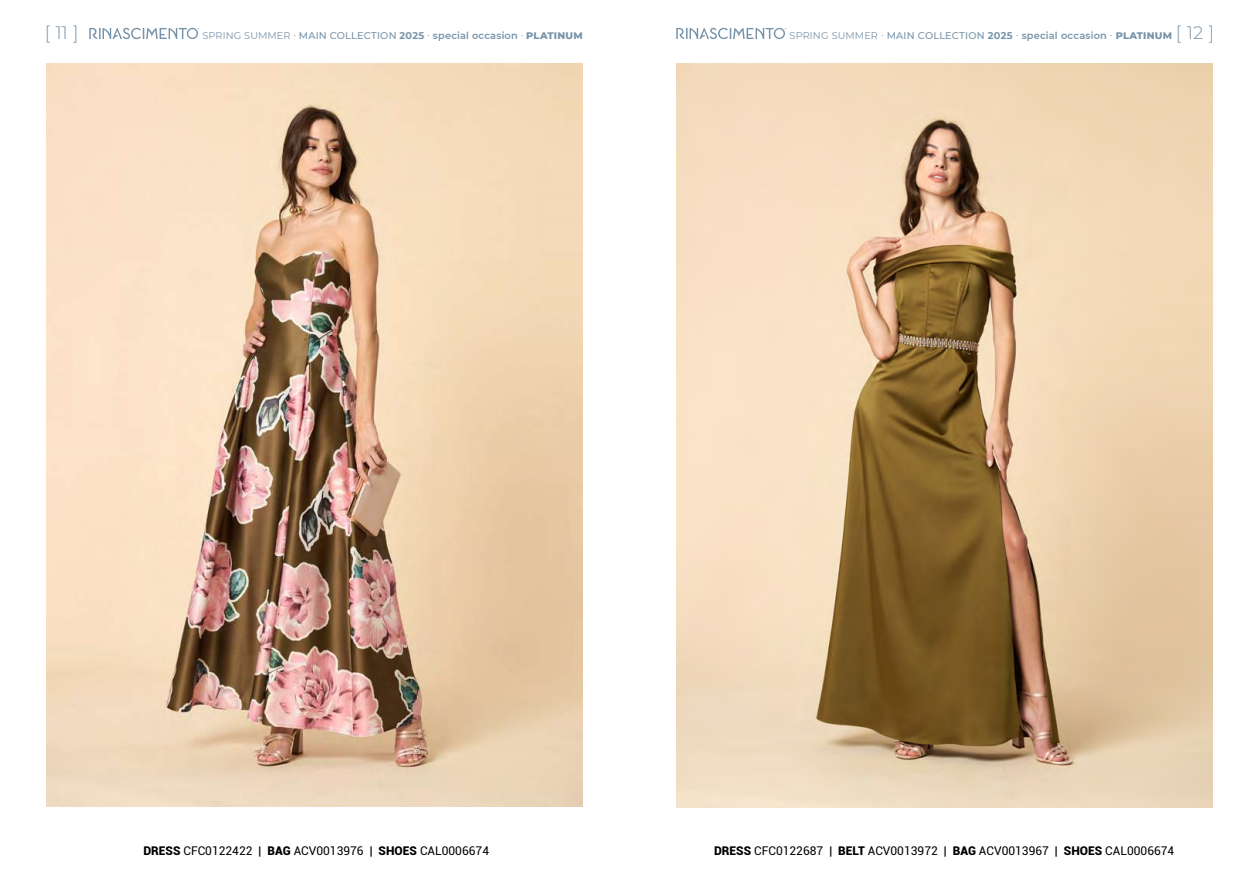
<style>
.page{position:relative;width:1259px;height:893px;background:#fff}
.page>*{position:absolute;margin:0;border:0;box-sizing:border-box;transform-origin:0 0}
.t1{font:300 18px "Montserrat";color:#7793a9}
.t2{font:12px "Roboto";color:#000}
.t3{font:9.75px "Montserrat";letter-spacing:.01em;color:#7793a9}
.s1{font-weight:500}
.s2{font-weight:700}
.s3{font-weight:600}
.s4{font-weight:800}
.s5{font-weight:300;font-size:18px}
.s6{font-weight:900}
</style>
<div class="page">
<img style="left:676px;top:64px;width:536px;height:744px">
<img style="left:47px;top:64px;width:536px;height:742px">
<svg style="left:89px;top:28px;width:110px;height:11px"></svg>
<svg style="left:676px;top:28px;width:110px;height:11px"></svg>
<h1 class="t1" style="left:45px;top:21px;width:36px">[ 11 ]</h1>
<p class="t3" style="left:202px;top:29px;width:382px">SPRING SUMMER · <span class="s1">MAIN COLLECTION</span> <span class="s2">2025</span> · <span class="s3">special occasion</span> · <span class="s4">PLATINUM</span></p>
<p class="t3" style="left:789px;top:29px;width:426px">SPRING SUMMER · <span class="s1">MAIN COLLECTION</span> <span class="s2">2025</span> · <span class="s3">special occasion</span> · <span class="s4">PLATINUM</span> <span class="s5">[ 12 ]</span></p>
<p class="t2" style="left:143px;top:842px;width:347px"><span class="s6">DRESS</span> CFC0122422 | <span class="s6">BAG</span> ACV0013976 | <span class="s6">SHOES</span> CAL0006674</p>
<p class="t2" style="left:714px;top:842px;width:462px"><span class="s6">DRESS</span> CFC0122687 | <span class="s6">BELT</span> ACV0013972 | <span class="s6">BAG</span> ACV0013967 | <span class="s6">SHOES</span> CAL0006674</p>
</div>
